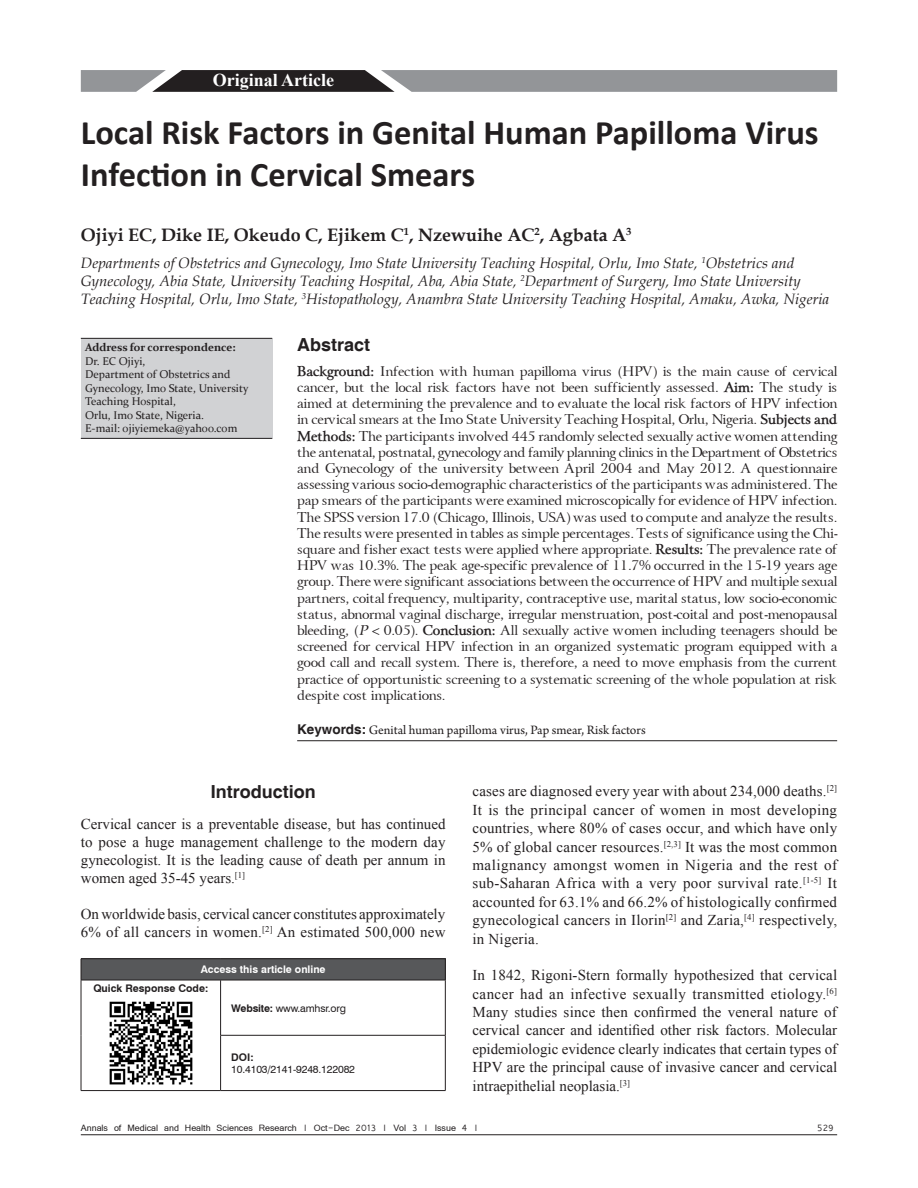
<style>
.page{position:relative;width:918px;height:1188px;background:#fff}
.page>*{position:absolute;margin:0;border:0;box-sizing:border-box;transform-origin:0 0}
.AT{font:700 34.5px/41.4px "Calibri";color:#231f20}
.AU{font:700 18px "Book Antiqua";color:#231f20}
.ABSH{font:700 18px "Helvetica";color:#231f20}
.AH{font:700 18px "Times New Roman";color:#fff}
.TX{font:15px/18.5px "Times New Roman";color:#231f20;text-align:justify}
.AFF{font:italic 15px/18px "Book Antiqua";color:#231f20}
.ABS{font:13.5px/16.2px "Array Normal";color:#231f20;text-align:justify}
.RF{font:13.5px "Vrinda";color:#231f20}
.KWD{font:13.5px "Arno Pro";color:#231f20}
.ADD{font:11.25px/13.5px "Constantia";color:#231f20}
.DOI{font:10.5px/12.6px "Swiss 721 BT";letter-spacing:-.015em;color:#231f20}
.AAO{font:700 10.5px "Swiss 721 BT";color:#fff}
.Web{font:10.5px "Swiss 721 BT";letter-spacing:-.015em;color:#231f20}
.QRC{font:700 10.5px "Swiss 721 BT";color:#231f20}
.s1{font-weight:700}
.s2{font-family:"Array";font-weight:700}
.s3{font-family:"Array";font-style:italic}
.s4{font-family:"Helvetica";font-weight:700}
</style>
<div class="page">
<hr style="left:81px;top:1134px;width:756px;height:1px;background:#231f20">
<div style="left:81px;top:338px;width:191px;height:100px;background:#d1d2d4"></div>
<hr style="left:81px;top:338px;width:191px;height:1px;background:#231f20">
<hr style="left:81px;top:438px;width:191px;height:1px;background:#231f20">
<hr style="left:297px;top:740px;width:540px;height:1px;background:#231f20">
<div style="left:81px;top:959px;width:364px;height:21px;background:#57585a"></div>
<svg style="left:445px;top:960px;width:1px;height:20px"></svg>
<hr style="left:81px;top:1090px;width:140px;height:1px;background:#231f20">
<hr style="left:445px;top:980px;width:1px;height:55px;background:#231f20">
<hr style="left:445px;top:1035px;width:1px;height:55px;background:#231f20">
<hr style="left:220px;top:980px;width:1px;height:55px;background:#231f20">
<hr style="left:220px;top:1035px;width:226px;height:1px;background:#231f20">
<hr style="left:220px;top:1035px;width:1px;height:55px;background:#231f20">
<hr style="left:81px;top:980px;width:1px;height:55px;background:#231f20">
<hr style="left:81px;top:1035px;width:1px;height:55px;background:#231f20">
<hr style="left:81px;top:959px;width:140px;height:1px;background:#231f20">
<svg style="left:81px;top:959px;width:1px;height:21px"></svg>
<hr style="left:221px;top:959px;width:225px;height:1px;background:#231f20">
<hr style="left:81px;top:980px;width:140px;height:1px;background:#231f20">
<hr style="left:221px;top:980px;width:225px;height:1px;background:#231f20">
<hr style="left:221px;top:1090px;width:225px;height:1px;background:#231f20">
<img style="left:109px;top:1001px;width:84px;height:84px">
<svg style="left:81px;top:70px;width:756px;height:22px"></svg>
<p class="AH" style="left:213px;top:68px;width:123px">Original Article</p>
<p class="AT" style="left:81px;top:112px;width:739px">Local Risk Factors in Genital Human Papilloma Virus<br>Infection in Cervical Smears</p>
<p class="AU" style="left:81px;top:223px;width:552px">Ojiyi EC, Dike IE, Okeudo C, Ejikem C<sup>1</sup>, Nzewuihe AC<sup>2</sup>, Agbata A<sup>3</sup></p>
<p class="AFF" style="left:81px;top:253px;width:750px">Departments of Obstetrics and Gynecology, Imo State University Teaching Hospital, Orlu, Imo State, <sup>1</sup>Obstetrics and<br>Gynecology, Abia State, University Teaching Hospital, Aba, Abia State, <sup>2</sup>Department of Surgery, Imo State University<br>Teaching Hospital, Orlu, Imo State, <sup>3</sup>Histopathology, Anambra State University Teaching Hospital, Amaku, Awka, Nigeria</p>
<p class="ADD" style="left:85px;top:340px;width:165px"><span class="s1">Address for correspondence:<br></span>Dr. EC Ojiyi,<br>Department of Obstetrics and<br>Gynecology, Imo State, University<br>Teaching Hospital,<br>Orlu, Imo State, Nigeria.<br>E‑mail: ojiyiemeka@yahoo.com</p>
<p class="ABSH" style="left:297px;top:334px;width:75px">Abstract</p>
<p class="ABS" style="left:297px;top:361px;width:542px"><span class="s2">Background:</span> Infection with human papilloma virus (HPV) is the main cause of cervical cancer, but the local risk factors have not been sufficiently assessed. <span class="s2">Aim:</span> The study is aimed at determining the prevalence and to evaluate the local risk factors of HPV infection in cervical smears at the Imo State University Teaching Hospital, Orlu, Nigeria. <span class="s2">Subjects and Methods:</span> The participants involved 445 randomly selected sexually active women attending the antenatal, postnatal, gynecology and family planning clinics in the Department of Obstetrics and Gynecology of the university between April 2004 and May 2012. A questionnaire assessing various socio‑demographic characteristics of the participants was administered. The pap smears of the participants were examined microscopically for evidence of HPV infection.<br>The SPSS version 17.0 (Chicago, Illinois, USA) was used to compute and analyze the results.<br>The results were presented in tables as simple percentages. Tests of significance using the Chi&shy;square and fisher exact tests were applied where appropriate. <span class="s2">Results:</span> The prevalence rate of HPV was 10.3%. The peak age‑specific prevalence of 11.7% occurred in the 15‑19 years age group. There were significant associations between the occurrence of HPV and multiple sexual partners, coital frequency, multiparity, contraceptive use, marital status, low socio‑economic status, abnormal vaginal discharge, irregular menstruation, post‑coital and post‑menopausal bleeding, (<span class="s3">P</span> 0.05). <span class="s2">Conclusion:</span> All sexually active women including teenagers should be screened for cervical HPV infection in an organized systematic program equipped with a good call and recall system. There is, therefore, a need to move emphasis from the current practice of opportunistic screening to a systematic screening of the whole population at risk despite cost implications.</p>
<p class="KWD" style="left:297px;top:722px;width:350px"><span class="s4">Keywords:</span> Genital human papilloma virus, Pap smear, Risk factors</p>
<h1 class="ABSH" style="left:211px;top:781px;width:106px">Introduction</h1>
<p class="TX" style="left:81px;top:815px;width:366px;line-height:18px">Cervical cancer is a preventable disease, but has continued to pose a huge management challenge to the modern day gynecologist. It is the leading cause of death per annum in women aged 35‑45 years.<sup>[1]</sup></p>
<p class="TX" style="left:81px;top:905px;width:366px;line-height:18px">On worldwide basis, cervical cancer constitutes approximately<br>6% of all cancers in women.<sup>[2]</sup> An estimated 500,000 new</p>
<p class="AAO" style="left:201px;top:963px;width:126px">Access this article online</p>
<p class="QRC" style="left:93px;top:982px;width:116px">Quick Response Code:</p>
<p class="Web" style="left:231px;top:1002px;width:116px"><span class="s1">Website:</span> www.amhsr.org</p>
<p class="DOI" style="left:231px;top:1051px;width:125px"><span class="s1">DOI:<br></span>10.4103/2141-9248.122082</p>
<p class="TX" style="left:472px;top:782px;width:366px">cases are diagnosed every year with about 234,000 deaths.<sup>[2] </sup>It is the principal cancer of women in most developing countries, where 80% of cases occur, and which have only 5% of global cancer resources.<sup>[2,3]</sup> It was the most common malignancy amongst women in Nigeria and the rest of sub‑Saharan Africa with a very poor survival rate.<sup>[1-5]</sup> It accounted for 63.1% and 66.2% of histologically confirmed gynecological cancers in Ilorin<sup>[2]</sup> and Zaria,<sup>[4]</sup> respectively, in Nigeria.</p>
<p class="TX" style="left:472px;top:966px;width:366px">In 1842, Rigoni‑Stern formally hypothesized that cervical cancer had an infective sexually transmitted etiology.<sup>[6] </sup>Many studies since then confirmed the veneral nature of cervical cancer and identified other risk factors. Molecular epidemiologic evidence clearly indicates that certain types of HPV are the principal cause of invasive cancer and cervical intraepithelial neoplasia.<sup>[3]</sup></p>
<p class="RF" style="left:81px;top:1121px;width:399px">Annals of Medical and Health Sciences Research | Oct-Dec 2013 | Vol 3 | Issue 4 |</p>
<p class="RF" style="left:817px;top:1121px;width:18px">529</p>
</div>
